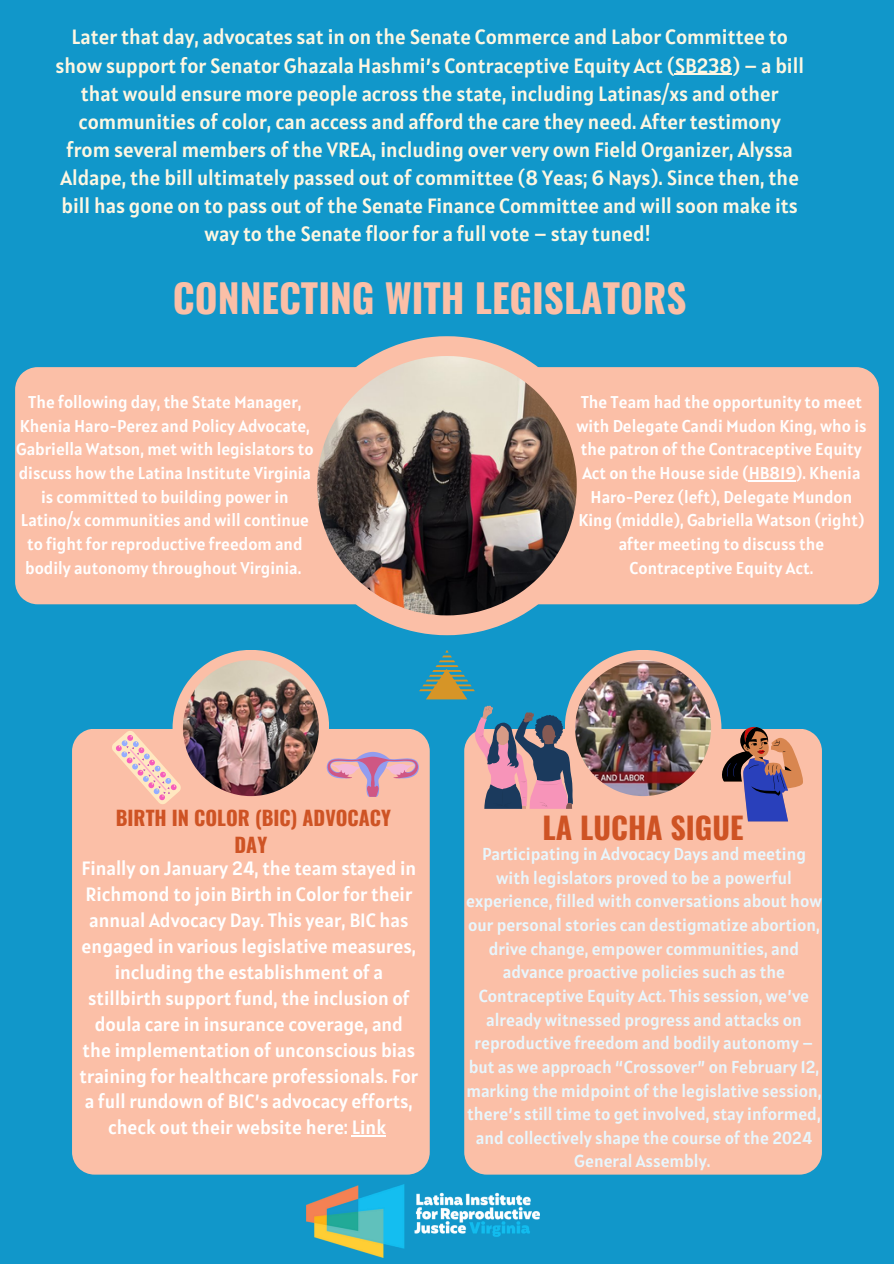
<style>
.page{position:relative;width:894px;height:1264px;background:#fff}
.page>*{position:absolute;margin:0;border:0;box-sizing:border-box;transform-origin:0 0}
.t1{font:700 39px "Oswald";color:#fbbfa7}
.t2{font:700 30px "Oswald";color:#ce5324}
.t3{font:20.55px/28.2px "Alatsi";color:#fef7e2;text-align:center}
.t4{font:700 19.95px/27px "Oswald";color:#ce5324;text-align:center}
.t5{font:19.2px/25.8px "Alatsi";color:#fff;text-align:center}
.t6{font:17.25px/23.7px "Alatsi";color:#e8f7fe;text-align:center}
.t7{font:16.95px/23.7px "Alatsi";color:#fff;text-align:center}
</style>
<div class="page">
<div style="left:0;top:0;width:893px;height:1263px;background:#1197ca"></div>
<div style="left:72px;top:729px;width:357px;height:445px;background:#fbbfa7"></div>
<div style="left:464px;top:729px;width:357px;height:445px;background:#fbbfa7"></div>
<div style="left:15px;top:367px;width:863px;height:237px;background:#fbbfa7"></div>
<svg style="left:297px;top:336px;width:299px;height:299px;fill:#fbbfa7"></svg>
<img style="left:317px;top:356px;width:259px;height:259px">
<img style="left:110px;top:650px;width:694px;height:171px">
<hr style="left:674px;top:74px;width:58px;height:1px;background:#fef7e2">
<img style="left:306px;top:1184px;width:233px;height:73px">
<hr style="left:351px;top:1135px;width:35px;height:1px;background:#fff">
<hr style="left:748px;top:480px;width:47px;height:1px;background:#fff">
<h1 class="t3" style="left:55px;top:23px;width:749px">Later that day, advocates sat in on the Senate Commerce and Labor Committee to show support for Senator Ghazala Hashmi’s Contraceptive Equity Act (SB238) – a bill that would ensure more people across the state, including Latinas/xs and other communities of color, can access and afford the care they need. After testimony from several members of the VREA, including over very own Field Organizer, Alyssa Aldape, the bill ultimately passed out of committee (8 Yeas; 6 Nays). Since then, the bill has gone on to pass out of the Senate Finance Committee and will soon make its way to the Senate floor for a full vote – stay tuned!</h1>
<p class="t1" style="left:173px;top:268px;width:515px">CONNECTING WITH LEGISLATORS</p>
<p class="t7" style="left:16px;top:390px;width:299px">The following day, the State Manager, Khenia Haro-Perez and Policy Advocate, Gabriella Watson, met with legislators to discuss how the Latina Institute Virginia is committed to building power in Latino/x communities and will continue to fight for reproductive freedom and bodily autonomy throughout Virginia.</p>
<p class="t7" style="left:576px;top:390px;width:291px">The Team had the opportunity to meet with Delegate Candi Mudon King, who is the patron of the Contraceptive Equity Act on the House side (HB819). Khenia Haro-Perez (left), Delegate Mundon King (middle), Gabriella Watson (right) after meeting to discuss the Contraceptive Equity Act.</p>
<p class="t4" style="left:116px;top:803px;width:276px">BIRTH IN COLOR (BIC) ADVOCACY<br>DAY</p>
<p class="t5" style="left:80px;top:855px;width:340px">Finally on January 24, the team stayed in Richmond to join Birth in Color for their annual Advocacy Day. This year, BIC has engaged in various legislative measures, including the establishment of a stillbirth support fund, the inclusion of doula care in insurance coverage, and the implementation of unconscious bias training for healthcare professionals. For a full rundown of BIC’s advocacy efforts, check out their website here: Link</p>
<p class="t2" style="left:542px;top:804px;width:202px">LA LUCHA SIGUE</p>
<p class="t6" style="left:466px;top:842px;width:357px">Participating in Advocacy Days and meeting with legislators proved to be a powerful experience, filled with conversations about how our personal stories can destigmatize abortion, drive change, empower communities, and advance proactive policies such as the Contraceptive Equity Act. This session, we’ve already witnessed progress and attacks on reproductive freedom and bodily autonomy – but as we approach “Crossover” on February 12, marking the midpoint of the legislative session, there’s still time to get involved, stay informed, and collectively shape the course of the 2024<br>General Assembly.</p>
</div>
